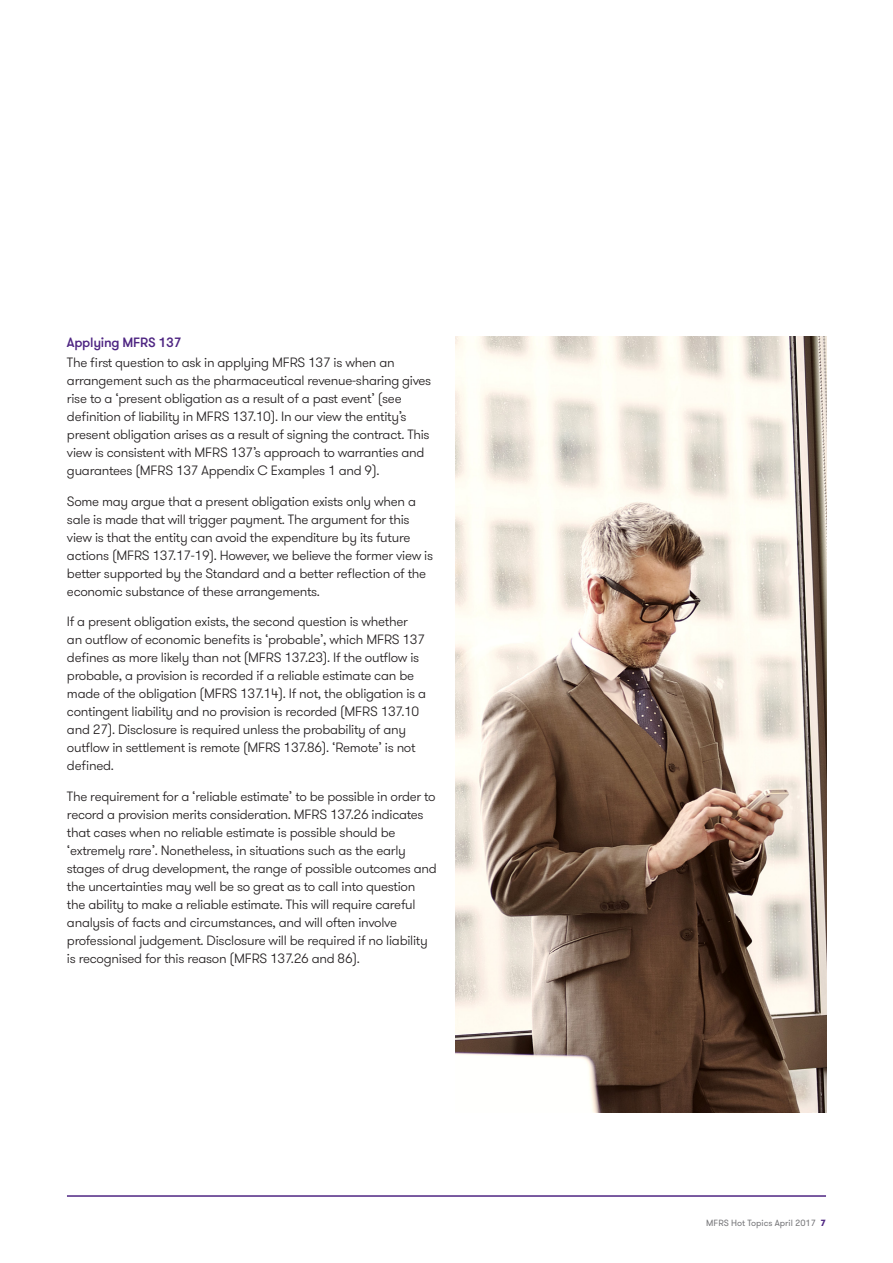
<style>
.page{position:relative;width:893px;height:1263px;background:#fff}
.page>*{position:absolute;margin:0;border:0;box-sizing:border-box;transform-origin:0 0}
.G_Body_copy_normal{font:300 13.5px/18px "GT Walsheim Pro";letter-spacing:-.02em;color:#231f20}
.E_Sub_heading_two{font:500 13.5px "GT Walsheim Pro";letter-spacing:-.02em;color:#4e2582}
.t1{font:9px "GT Walsheim Pro";color:#77777a}
.s1{font-weight:700;color:#4e2582}
</style>
<div class="page">
<hr style="left:67px;top:1195px;width:759px;height:2px;background:#4e2582">
<img style="left:455px;top:336px;width:371px;height:776px">
<p class="E_Sub_heading_two" style="left:67px;top:333px;width:116px">Applying MFRS 137</p>
<p class="G_Body_copy_normal" style="left:67px;top:353px;width:366px">The first question to ask in applying MFRS 137 is when an arrangement such as the pharmaceutical revenue-sharing gives rise to a ‘present obligation as a result of a past event’ (see definition of liability in MFRS 137.10). In our view the entity’s present obligation arises as a result of signing the contract. This view is consistent with MFRS 137’s approach to warranties and guarantees (MFRS 137 Appendix C Examples 1 and 9).</p>
<p class="G_Body_copy_normal" style="left:67px;top:492px;width:368px">Some may argue that a present obligation exists only when a sale is made that will trigger payment. The argument for this view is that the entity can avoid the expenditure by its future actions (MFRS 137.17-19). However, we believe the former view is better supported by the Standard and a better reflection of the economic substance of these arrangements.</p>
<p class="G_Body_copy_normal" style="left:67px;top:613px;width:361px">If a present obligation exists, the second question is whether an outflow of economic benefits is ‘probable’, which MFRS 137 defines as more likely than not (MFRS 137.23). If the outflow is probable, a provision is recorded if a reliable estimate can be made of the obligation (MFRS 137.14). If not, the obligation is a contingent liability and no provision is recorded (MFRS 137.10 and 27). Disclosure is required unless the probability of any outflow in settlement is remote (MFRS 137.86). ‘Remote’ is not defined.</p>
<p class="G_Body_copy_normal" style="left:67px;top:788px;width:371px">The requirement for a ‘reliable estimate’ to be possible in order to record a provision merits consideration. MFRS 137.26 indicates that cases when no reliable estimate is possible should be ‘extremely rare’. Nonetheless, in situations such as the early stages of drug development, the range of possible outcomes and the uncertainties may well be so great as to call into question the ability to make a reliable estimate. This will require careful analysis of facts and circumstances, and will often involve professional judgement. Disclosure will be required if no liability is recognised for this reason (MFRS 137.26 and 86).</p>
<p class="t1" style="left:706px;top:1217px;width:121px">MFRS Hot Topics April 2017 <span class="s1">7</span></p>
</div>
